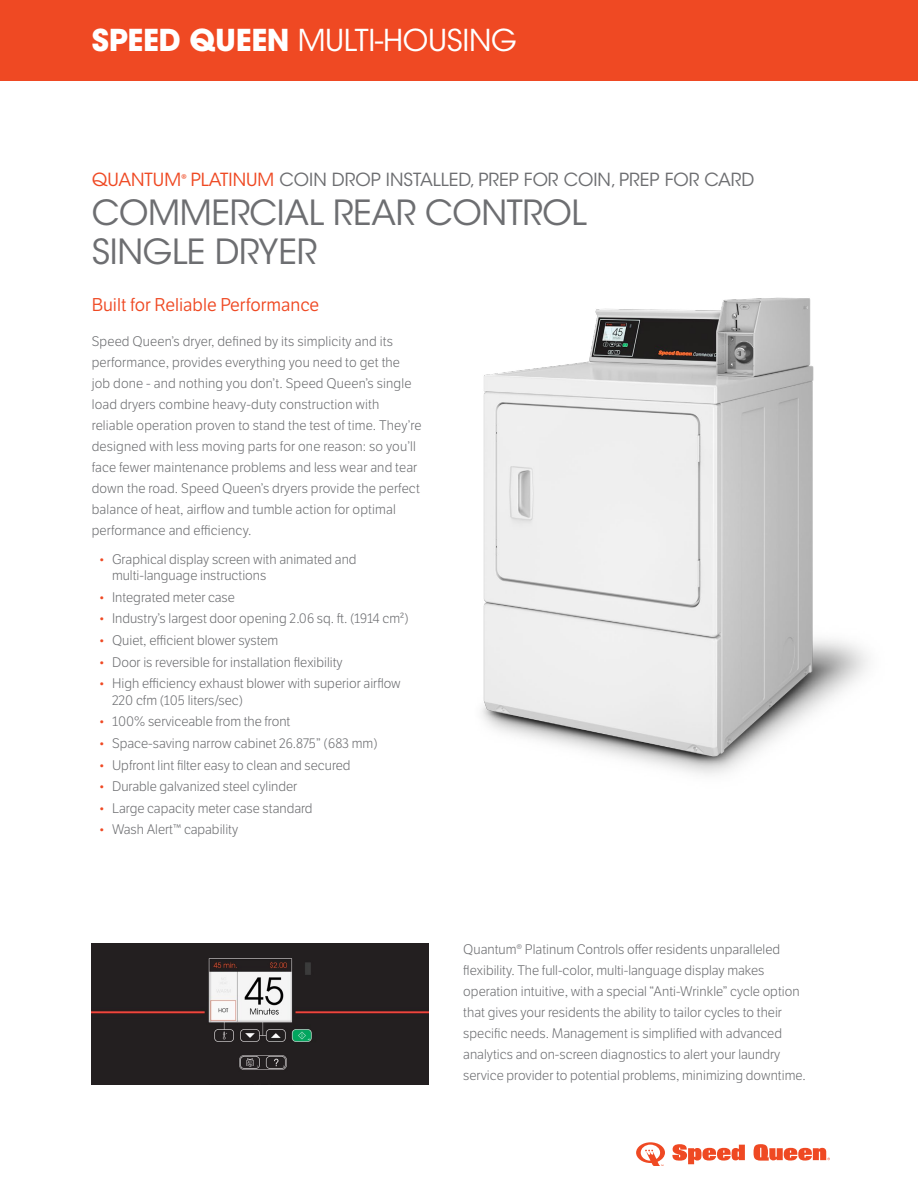
<style>
.page{position:relative;width:918px;height:1188px;background:#fff}
.page>*{position:absolute;margin:0;border:0;box-sizing:border-box;transform-origin:0 0}
.t1{font:34.5px/39px "ITC Avant Garde Std";letter-spacing:-.01em;color:#6d6e71}
.t2{font:30px "ITC Avant Garde Std";letter-spacing:-.01em;color:#fff}
.t3{font:18px "ITC Avant Garde Std";color:#6d6e71}
.t4{font:18px "LFT Etica";color:#ef4923}
.t5{font:300 13.5px/21px "LFT Etica";color:#6d6e71}
.s1{font-weight:700}
.s2{color:#ef4923}
.s3{font-family:"Minion Pro";color:#ef4923}
</style>
<div class="page">
<div style="left:0;top:0;width:918px;height:81px;background:#ef4923"></div>
<svg style="left:672px;top:1144px;width:73px;height:20px"></svg>
<svg style="left:754px;top:1144px;width:76px;height:17px"></svg>
<svg style="left:636px;top:1142px;width:29px;height:24px"></svg>
<img style="left:481px;top:297px;width:387px;height:478px">
<img style="left:92px;top:944px;width:337px;height:140px">
<h2 class="t2" style="left:92px;top:22px;width:427px"><span class="s1">SPEED QUEEN</span> MULTI-HOUSING</h2>
<h3 class="t3" style="left:92px;top:169px;width:664px"><span class="s2">QUANTUM</span><span class="s3">®</span> <span class="s2">PLATINUM</span> COIN DROP INSTALLED, PREP FOR COIN, PREP FOR CARD</h3>
<h1 class="t1" style="left:92px;top:194px;width:497px">COMMERCIAL REAR CONTROL<br>SINGLE DRYER</h1>
<h3 class="t4" style="left:92px;top:294px;width:229px">Built for Reliable Performance</h3>
<p class="t5" style="left:92px;top:331px;width:331px">Speed Queen’s dryer, defined by its simplicity and its performance, provides everything you need to get the job done - and nothing you don’t. Speed Queen’s single load dryers combine heavy-duty construction with reliable operation proven to stand the test of time. They’re designed with less moving parts for one reason: so you’ll face fewer maintenance problems and less wear and tear down the road. Speed Queen’s dryers provide the perfect balance of heat, airflow and tumble action for optimal performance and efficiency.</p>
<p class="t5" style="left:112px;top:551px;width:246px;line-height:16.5px;text-indent:-14px"><span class="s2">•</span> Graphical display screen with animated and multi-language instructions</p>
<p class="t5" style="left:99px;top:587px;width:138px"><span class="s2">•</span> Integrated meter case</p>
<p class="t5" style="left:99px;top:609px;width:312px"><span class="s2">•</span> Industry’s largest door opening 2.06 sq. ft. (1914 cm²)</p>
<p class="t5" style="left:99px;top:630px;width:181px"><span class="s2">•</span> Quiet, efficient blower system</p>
<p class="t5" style="left:99px;top:652px;width:246px"><span class="s2">•</span> Door is reversible for installation flexibility</p>
<p class="t5" style="left:112px;top:676px;width:290px;line-height:16.5px;text-indent:-14px"><span class="s2">•</span> High efficiency exhaust blower with superior airflow<br>220 cfm (105 liters/sec)</p>
<p class="t5" style="left:99px;top:712px;width:193px"><span class="s2">•</span> 100% serviceable from the front</p>
<p class="t5" style="left:99px;top:733px;width:281px"><span class="s2">•</span> Space-saving narrow cabinet 26.875” (683 mm)</p>
<p class="t5" style="left:99px;top:755px;width:254px"><span class="s2">•</span> Upfront lint filter easy to clean and secured</p>
<p class="t5" style="left:99px;top:776px;width:200px"><span class="s2">•</span> Durable galvanized steel cylinder</p>
<p class="t5" style="left:99px;top:798px;width:216px"><span class="s2">•</span> Large capacity meter case standard</p>
<p class="t5" style="left:99px;top:820px;width:141px"><span class="s2">•</span> Wash Alert™ capability</p>
<p class="t5" style="left:463px;top:939px;width:344px">Quantum® Platinum Controls offer residents unparalleled flexibility. The full-color, multi-language display makes operation intuitive, with a special “Anti-Wrinkle” cycle option that gives your residents the ability to tailor cycles to their specific needs. Management is simplified with advanced analytics and on-screen diagnostics to alert your laundry service provider to potential problems, minimizing downtime.</p>
</div>
